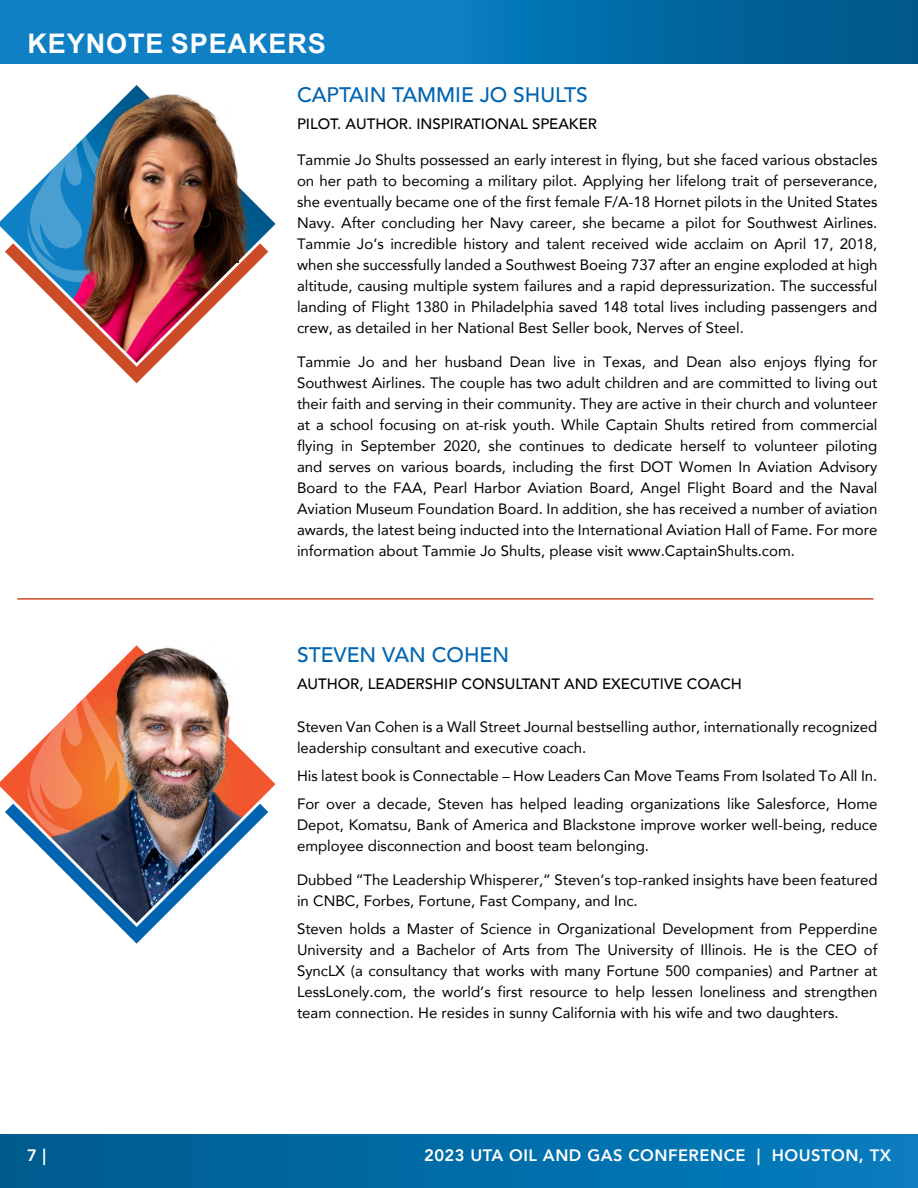
<style>
.page{position:relative;width:918px;height:1188px;background:#fff}
.page>*{position:absolute;margin:0;border:0;box-sizing:border-box;transform-origin:0 0}
.t1{font:700 27px "Arial";letter-spacing:.035em;color:#fff}
.t2{font:500 21px "Avenir";color:#0064b1}
.t3{font:800 16.5px "Avenir";letter-spacing:.03em;color:#fff}
.t4{font:15px/21px "Avenir";color:#000}
.t5{font:500 15px "Avenir";color:#000}
</style>
<div class="page">
<div style="left:0;top:1134px;width:918px;height:54px;background:linear-gradient(to right,#005b8e,#047dc0)"></div>
<hr style="left:17px;top:598px;width:857px;height:2px;background:#cc4c27">
<svg style="left:0;top:170px;width:276px;height:199px"></svg>
<img style="left:51px;top:85px;width:187px;height:177px">
<svg style="left:0;top:698px;width:276px;height:231px"></svg>
<img style="left:84px;top:645px;width:163px;height:162px">
<svg style="left:0;top:0;width:918px;height:64px"></svg>
<h1 class="t1" style="left:27px;top:24px;width:300px">KEYNOTE SPEAKERS</h1>
<h2 class="t2" style="left:297px;top:77px;width:292px">CAPTAIN TAMMIE JO SHULTS</h2>
<p class="t5" style="left:297px;top:111px;width:302px">PILOT. AUTHOR. INSPIRATIONAL SPEAKER</p>
<p class="t4" style="left:297px;top:149px;width:582px;text-align:justify">Tammie Jo Shults possessed an early interest in flying, but she faced various obstacles on her path to becoming a military pilot. Applying her lifelong trait of perseverance, she eventually became one of the first female F/A-18 Hornet pilots in the United States Navy. After concluding her Navy career, she became a pilot for Southwest Airlines.<br>Tammie Jo’s incredible history and talent received wide acclaim on April 17, 2018, when she successfully landed a Southwest Boeing 737 after an engine exploded at high altitude, causing multiple system failures and a rapid depressurization. The successful landing of Flight 1380 in Philadelphia saved 148 total lives including passengers and crew, as detailed in her National Best Seller book, Nerves of Steel.</p>
<p class="t4" style="left:297px;top:351px;width:582px;text-align:justify">Tammie Jo and her husband Dean live in Texas, and Dean also enjoys flying for Southwest Airlines. The couple has two adult children and are committed to living out their faith and serving in their community. They are active in their church and volunteer at a school focusing on at-risk youth. While Captain Shults retired from commercial flying in September 2020, she continues to dedicate herself to volunteer piloting and serves on various boards, including the first DOT Women In Aviation Advisory Board to the FAA, Pearl Harbor Aviation Board, Angel Flight Board and the Naval Aviation Museum Foundation Board. In addition, she has received a number of aviation awards, the latest being inducted into the International Aviation Hall of Fame. For more information about Tammie Jo Shults, please visit www.CaptainShults.com.</p>
<h2 class="t2" style="left:297px;top:637px;width:214px">STEVEN VAN COHEN</h2>
<p class="t5" style="left:297px;top:671px;width:447px">AUTHOR, LEADERSHIP CONSULTANT AND EXECUTIVE COACH</p>
<p class="t4" style="left:297px;top:716px;width:582px">Steven Van Cohen is a Wall Street Journal bestselling author, internationally recognized leadership consultant and executive coach.</p>
<p class="t4" style="left:297px;top:761px;width:582px;line-height:27.8px">His latest book is Connectable – How Leaders Can Move Teams From Isolated To All In.<br>For over a decade, Steven has helped leading organizations like Salesforce, Home</p>
<p class="t4" style="left:297px;top:813px;width:582px">Depot, Komatsu, Bank of America and Blackstone improve worker well-being, reduce employee disconnection and boost team belonging.</p>
<p class="t4" style="left:297px;top:869px;width:582px">Dubbed “The Leadership Whisperer,” Steven’s top-ranked insights have been featured in CNBC, Forbes, Fortune, Fast Company, and Inc.</p>
<p class="t4" style="left:297px;top:918px;width:582px;text-align:justify">Steven holds a Master of Science in Organizational Development from Pepperdine University and a Bachelor of Arts from The University of Illinois. He is the CEO of SyncLX (a consultancy that works with many Fortune 500 companies) and Partner at LessLonely.com, the world’s first resource to help lessen loneliness and strengthen team connection. He resides in sunny California with his wife and two daughters.</p>
<p class="t3" style="left:27px;top:1142px;width:21px">7 |</p>
<p class="t3" style="left:424px;top:1142px;width:468px">2023 UTA OIL AND GAS CONFERENCE | HOUSTON, TX</p>
</div>
